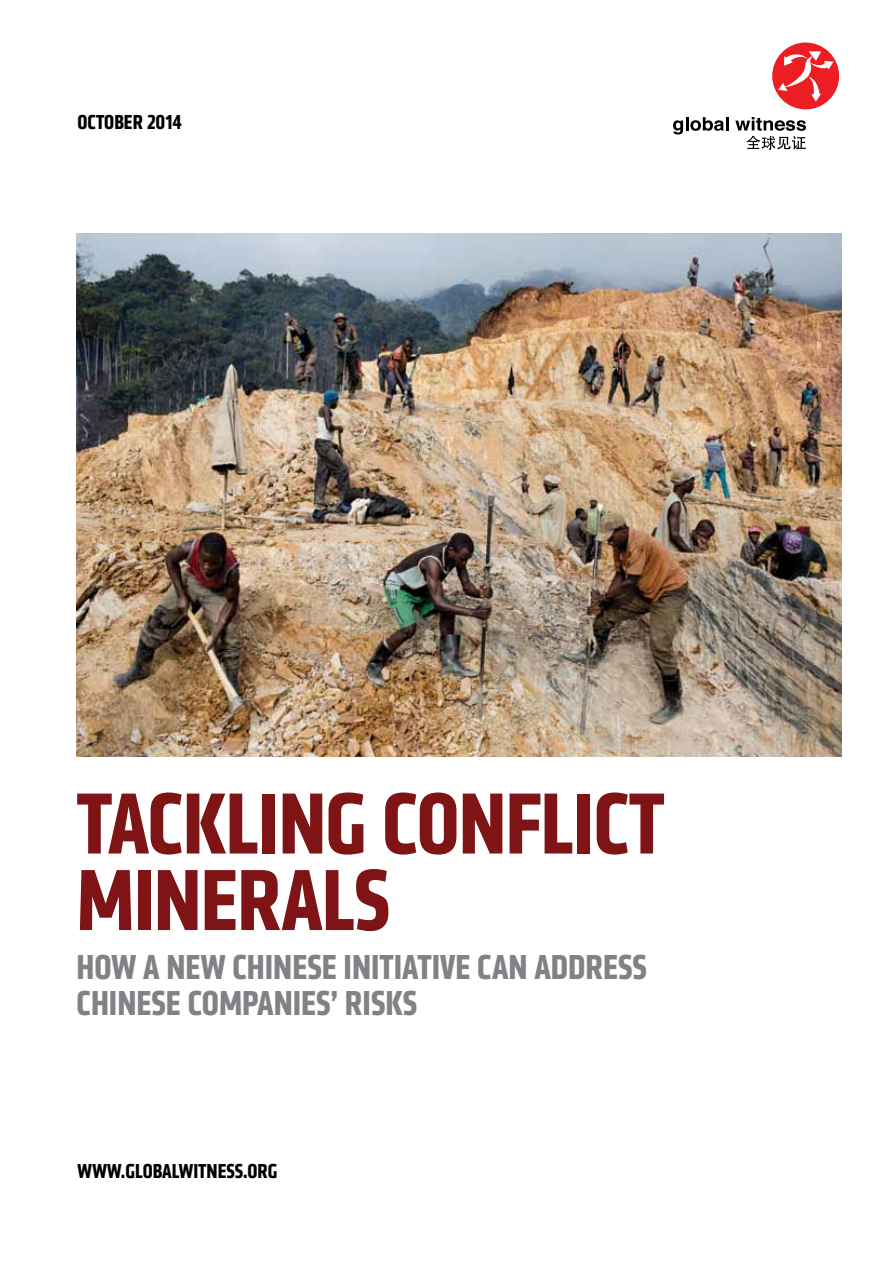
<style>
.page{position:relative;width:893px;height:1263px;background:#fff}
.page>*{position:absolute;margin:0;border:0;box-sizing:border-box;transform-origin:0 0}
.t1{font:700 condensed 90px/76.5px "Klavika";letter-spacing:-.01em;color:#7e1416}
.t2{font:700 condensed 36px/36px "Klavika";color:#808285}
.t3{font:700 condensed 21px "Klavika";color:#000}
</style>
<div class="page">
<img style="left:77px;top:234px;width:765px;height:523px">
<svg style="left:673px;top:117px;width:55px;height:18px"></svg>
<div style="left:772px;top:43px;width:67px;height:66px;background:#ed1d24;border-radius:50%"></div>
<svg style="left:778px;top:51px;width:56px;height:51px"></svg>
<svg style="left:735px;top:117px;width:71px;height:33px"></svg>
<p class="t3" style="left:78px;top:108px;width:106px">OCTOBER 2014</p>
<h1 class="t1" style="left:77px;top:785px;width:579px">TACKLING CONFLICT<br>MINERALS</h1>
<p class="t2" style="left:77px;top:949px;width:572px">HOW A NEW CH INESE INITIATIVE CAN ADDRESS<br>CH INESE COMPANIES’ RISKS</p>
<p class="t3" style="left:78px;top:1157px;width:201px">WWW.GLOBALWITNESS.ORG</p>
</div>
